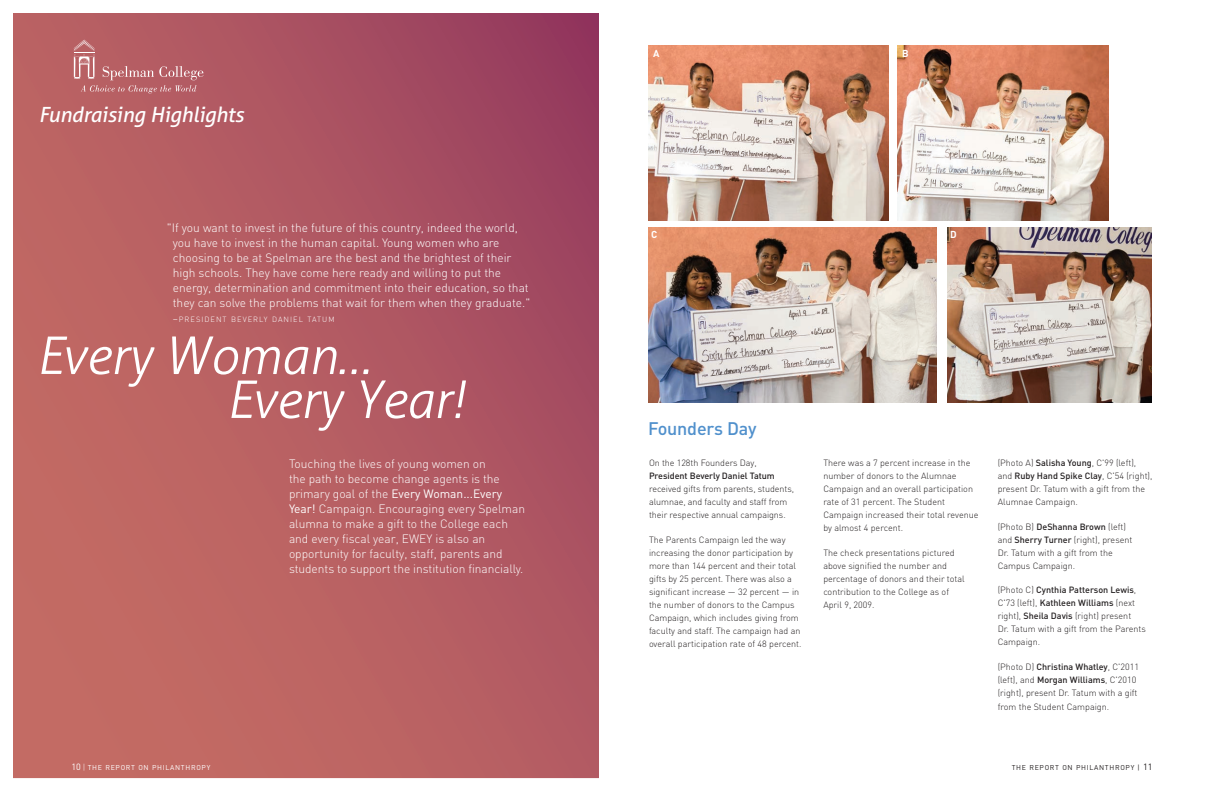
<style>
.page{position:relative;width:1224px;height:792px;background:#fff}
.page>*{position:absolute;margin:0;border:0;box-sizing:border-box;transform-origin:0 0}
.t1{font:italic 300 52px/44px "Aller";letter-spacing:-.01em;color:#fff}
.t2{font:italic 21px "Aller";letter-spacing:-.01em;color:#fff}
.t3{font:500 18px "DIN";letter-spacing:-.01em;color:#5090cc}
.t4{font:300 12px/15px "DIN";color:#fff}
.t5{font:700 10px "DIN";color:#fff}
.t6{font:300 9px/13px "DIN";color:#231f20}
.t7{font:500 9px "DIN";letter-spacing:-.005em;color:#231f20}
.t8{font:300 7.5px "DIN";letter-spacing:.135em;color:#fff}
.t9{font:7px "DIN";letter-spacing:.1em;color:#231f20}
.t10{font:7px "DIN";letter-spacing:.1em;color:#fff}
.s1{font-size:10px}
.s2{font-size:9px}
.s3{font-weight:300;font-size:8px}
.s4{font-weight:400}
.s5{font-weight:500}
</style>
<div class="page">
<svg style="left:14px;top:14px;width:584px;height:763px;background:#b35b62"></svg>
<img style="left:648px;top:228px;width:289px;height:175px">
<img style="left:947px;top:227px;width:204px;height:176px">
<img style="left:648px;top:45px;width:241px;height:176px">
<img style="left:897px;top:45px;width:212px;height:176px">
<svg style="left:74px;top:40px;width:129px;height:54px;background:#bb6a70"></svg>
<h2 class="t2" style="left:39px;top:102px;width:207px">Fundraising Highlights</h2>
<p class="t4" style="left:173px;top:219px;width:359px;text-indent:-6px">"If you want to invest in the future of this country, indeed the world, you have to invest in the human capital. Young women who are choosing to be at Spelman are the best and the brightest of their high schools. They have come here ready and willing to put the energy, determination and commitment into their education, so that they can solve the problems that wait for them when they graduate."</p>
<p class="t8" style="left:173px;top:314px;width:163px"><span class="s1">–</span>PRESIDENT BEVERLY DANIEL TATUM</p>
<h1 class="t1" style="left:226px;top:334px;width:240px;text-indent:-190px">Every Woman…<br>Every Year!</h1>
<p class="t10" style="left:71px;top:763px;width:58px"><span class="s2">10</span> <span class="s3">|</span> THE REPORT</p>
<p class="t10" style="left:138px;top:763px;width:73px">ON PHILANTHROPY</p>
<p class="t4" style="left:289px;top:455px;width:238px">Touching the lives of young women on<br>the path to become change agents is the primary goal of the <span class="s4">EVERY WOMAN...EVERY YEAR!</span> Campaign. Encouraging every Spelman alumna to make a gift to the College each and every fiscal year, EWEY is also an opportunity for faculty, staff, parents and students to support the institution financially.</p>
<p class="t5" style="left:653px;top:47px;width:8px">A</p>
<p class="t5" style="left:902px;top:47px;width:8px">B</p>
<p class="t5" style="left:651px;top:228px;width:8px">C</p>
<p class="t5" style="left:950px;top:228px;width:8px">D</p>
<h3 class="t3" style="left:648px;top:416px;width:110px">Founders Day</h3>
<p class="t6" style="left:649px;top:456px;width:109px">On the 128th Founders Day,</p>
<p class="t7" style="left:649px;top:470px;width:127px">President Beverly Daniel Tatum</p>
<p class="t6" style="left:649px;top:482px;width:147px">received gifts from parents, students, alumnae, and faculty and staff from their respective annual campaigns.</p>
<p class="t6" style="left:649px;top:533px;width:154px">The Parents Campaign led the way increasing the donor participation by more than 144 percent and their total gifts by 25 percent. There was also a significant increase — 32 percent — in the number of donors to the Campus Campaign, which includes giving from faculty and staff. The campaign had an overall participation rate of 48 percent.</p>
<p class="t6" style="left:823px;top:456px;width:157px">There was a 7 percent increase in the number of donors to the Alumnae<br>Campaign and an overall participation rate of 31 percent. The Student<br>Campaign increased their total revenue by almost 4 percent.</p>
<p class="t6" style="left:823px;top:546px;width:143px">The check presentations pictured above signified the number and percentage of donors and their total contribution to the College as of<br>April 9, 2009.</p>
<p class="t6" style="left:998px;top:456px;width:156px">(Photo A) <span class="s5">Salisha Young</span>, C'99 (left), and <span class="s5">Ruby Hand Spike Clay</span>, C'54 (right), present Dr. Tatum with a gift from the Alumnae Campaign.</p>
<p class="t6" style="left:998px;top:520px;width:136px">(Photo B) <span class="s5">DeShanna Brown</span> (left) and <span class="s5">Sherry Turner</span> (right), present<br>Dr. Tatum with a gift from the<br>Campus Campaign.</p>
<p class="t6" style="left:998px;top:583px;width:150px">(Photo C) <span class="s5">Cynthia Patterson Lewis</span>,<br>C'73 (left), <span class="s5">Kathleen Williams</span> (next right), <span class="s5">Sheila Davis</span> (right) present<br>Dr. Tatum with a gift from the Parents<br>Campaign.</p>
<p class="t6" style="left:998px;top:660px;width:143px">(Photo D) <span class="s5">Christina Whatley</span>, C'2011 (left), and <span class="s5">Morgan Williams</span>, C'2010 (right), present Dr. Tatum with a gift</p>
<p class="t6" style="left:998px;top:700px;width:113px">from the Student Campaign.</p>
<p class="t9" style="left:1012px;top:763px;width:41px">THE REPORT</p>
<p class="t9" style="left:1062px;top:763px;width:92px">ON PHILANTHROPY | <span class="s2">11</span></p>
</div>
